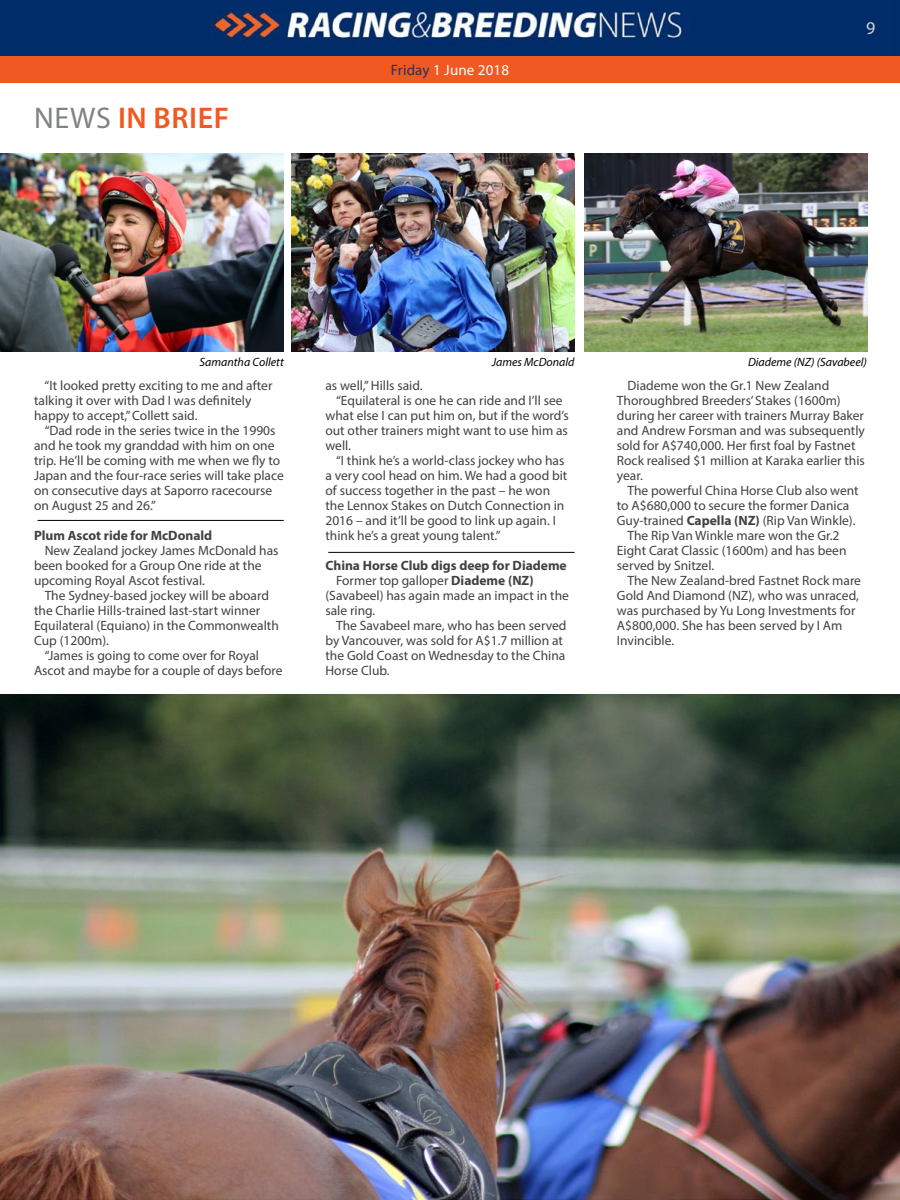
<style>
.page{position:relative;width:900px;height:1200px;background:#fff}
.page>*{position:absolute;margin:0;border:0;box-sizing:border-box;transform-origin:0 0}
.t1{font:600 30px "Myriad Pro";letter-spacing:.02em;color:#f15922}
.t2{font:18px "Myriad Pro";color:#d1d4d4}
.t3{font:15px "Myriad Pro";letter-spacing:.01em;color:#fff}
.t4{font:13.5px/15px "Myriad Pro";color:#414042}
.t5{font:700 13.5px "Myriad Pro";color:#414042}
.t6{font:italic 12px "Myriad Pro";color:#000}
.s1{font-weight:400;color:#808285}
.s2{color:#203267}
.s3{font-weight:700}
</style>
<div class="page">
<div style="left:0;top:56px;width:900px;height:27px;background:#f15922"></div>
<img style="left:0;top:0;width:900px;height:56px">
<img style="left:1px;top:153px;width:283px;height:199px">
<img style="left:584px;top:153px;width:283px;height:199px">
<img style="left:292px;top:153px;width:283px;height:199px">
<hr style="left:328px;top:552px;width:247px;height:1px;background:#000">
<hr style="left:38px;top:520px;width:246px;height:1px;background:#000">
<img style="left:1px;top:694px;width:899px;height:506px">
<h1 class="t1" style="left:34px;top:98px;width:196px"><span class="s1">NEWS</span> IN BRIEF</h1>
<p class="t3" style="left:391px;top:61px;width:120px"><span class="s2">Friday</span> 1 June 2018</p>
<h2 class="t2" style="left:866px;top:17px;width:11px">9</h2>
<p class="t6" style="left:200px;top:354px;width:86px">Samantha Collett</p>
<p class="t6" style="left:492px;top:354px;width:84px">James McDonald</p>
<p class="t6" style="left:748px;top:354px;width:121px">Diademe (NZ) (Savabeel)</p>
<p class="t4" style="left:617px;top:378px;width:250px;text-indent:11px">Diademe won the Gr.1 New Zealand Thoroughbred Breeders’ Stakes (1600m) during her career with trainers Murray Baker and Andrew Forsman and was subsequently sold for A$740,000. Her first foal by Fastnet Rock realised $1 million at Karaka earlier this year.</p>
<p class="t4" style="left:628px;top:483px;width:233px">The powerful China Horse Club also went</p>
<p class="t4" style="left:617px;top:498px;width:234px">to A$680,000 to secure the former Danica</p>
<p class="t4" style="left:617px;top:513px;width:240px">Guy-trained <span class="s3">Capella (NZ)</span> (Rip Van Winkle).</p>
<p class="t4" style="left:628px;top:528px;width:214px">The Rip Van Winkle mare won the Gr.2</p>
<p class="t4" style="left:617px;top:543px;width:231px">Eight Carat Classic (1600m) and has been</p>
<p class="t4" style="left:617px;top:558px;width:99px">served by Snitzel.</p>
<p class="t4" style="left:628px;top:573px;width:235px">The New Zealand-bred Fastnet Rock mare</p>
<p class="t4" style="left:617px;top:588px;width:244px">Gold And Diamond (NZ), who was unraced,</p>
<p class="t4" style="left:617px;top:603px;width:240px">was purchased by Yu Long I nvestments for</p>
<p class="t4" style="left:617px;top:618px;width:227px">A$800,000. She has been served by I Am</p>
<p class="t4" style="left:617px;top:633px;width:59px">I nvincible.</p>
<p class="t4" style="left:34px;top:378px;width:240px;text-indent:11px">“It looked pretty exciting to me and after talking it over with Dad I was definitely happy to accept,” Collett said.</p>
<p class="t4" style="left:34px;top:423px;width:251px;text-indent:11px">“Dad rode in the series twice in the 1990s and he took my granddad with him on one trip. He’ll be coming with me when we fly to Japan and the four-race series will take place on consecutive days at Saporro racecourse on August 25 and 26.”</p>
<p class="t5" style="left:34px;top:527px;width:180px">Plum Ascot ride for McDonald</p>
<p class="t4" style="left:34px;top:543px;width:246px;text-indent:11px">New Zealand jockey James McDonald has been booked for a Group One ride at the upcoming Royal Ascot festival.</p>
<p class="t4" style="left:34px;top:588px;width:246px;text-indent:11px">The Sydney-based jockey will be aboard the Charlie Hills-trained last-start winner Equilateral (Equiano) in the Commonwealth Cup (1200m).</p>
<p class="t4" style="left:34px;top:648px;width:250px;text-indent:11px">“James is going to come over for Royal<br>Ascot and maybe for a couple of days before</p>
<p class="t4" style="left:325px;top:378px;width:99px">as well,” Hills said.</p>
<p class="t4" style="left:336px;top:393px;width:228px">“Equilateral is one he can ride and I’ll see</p>
<p class="t4" style="left:325px;top:408px;width:245px">what else I can put him on, but if the word’s</p>
<p class="t4" style="left:325px;top:423px;width:244px">out other trainers might want to use him as</p>
<p class="t4" style="left:325px;top:438px;width:27px">well.</p>
<p class="t4" style="left:336px;top:453px;width:230px">“I think he’s a world-class jockey who has</p>
<p class="t4" style="left:325px;top:468px;width:243px">a very cool head on him. We had a good bit</p>
<p class="t4" style="left:325px;top:483px;width:226px">of success together in the past – he won</p>
<p class="t4" style="left:325px;top:498px;width:240px">the Lennox Stakes on Dutch Connection in</p>
<p class="t4" style="left:325px;top:513px;width:230px">2016 – and it’ll be good to link up again. I</p>
<p class="t4" style="left:325px;top:528px;width:177px">think he’s a great young talent.”</p>
<p class="t5" style="left:325px;top:557px;width:243px">China Horse Club digs deep for Diademe</p>
<p class="t4" style="left:336px;top:573px;width:199px">Former top galloper <span class="s3">Diademe (NZ)</span></p>
<p class="t4" style="left:325px;top:588px;width:245px">(Savabeel) has again made an impact in the</p>
<p class="t4" style="left:325px;top:603px;width:51px">sale ring.</p>
<p class="t4" style="left:336px;top:618px;width:232px">The Savabeel mare, who has been served</p>
<p class="t4" style="left:325px;top:633px;width:239px">by Vancouver, was sold for A$1.7 million at</p>
<p class="t4" style="left:325px;top:648px;width:241px">the Gold Coast on Wednesday to the China</p>
<p class="t4" style="left:325px;top:663px;width:66px">Horse Club.</p>
</div>
